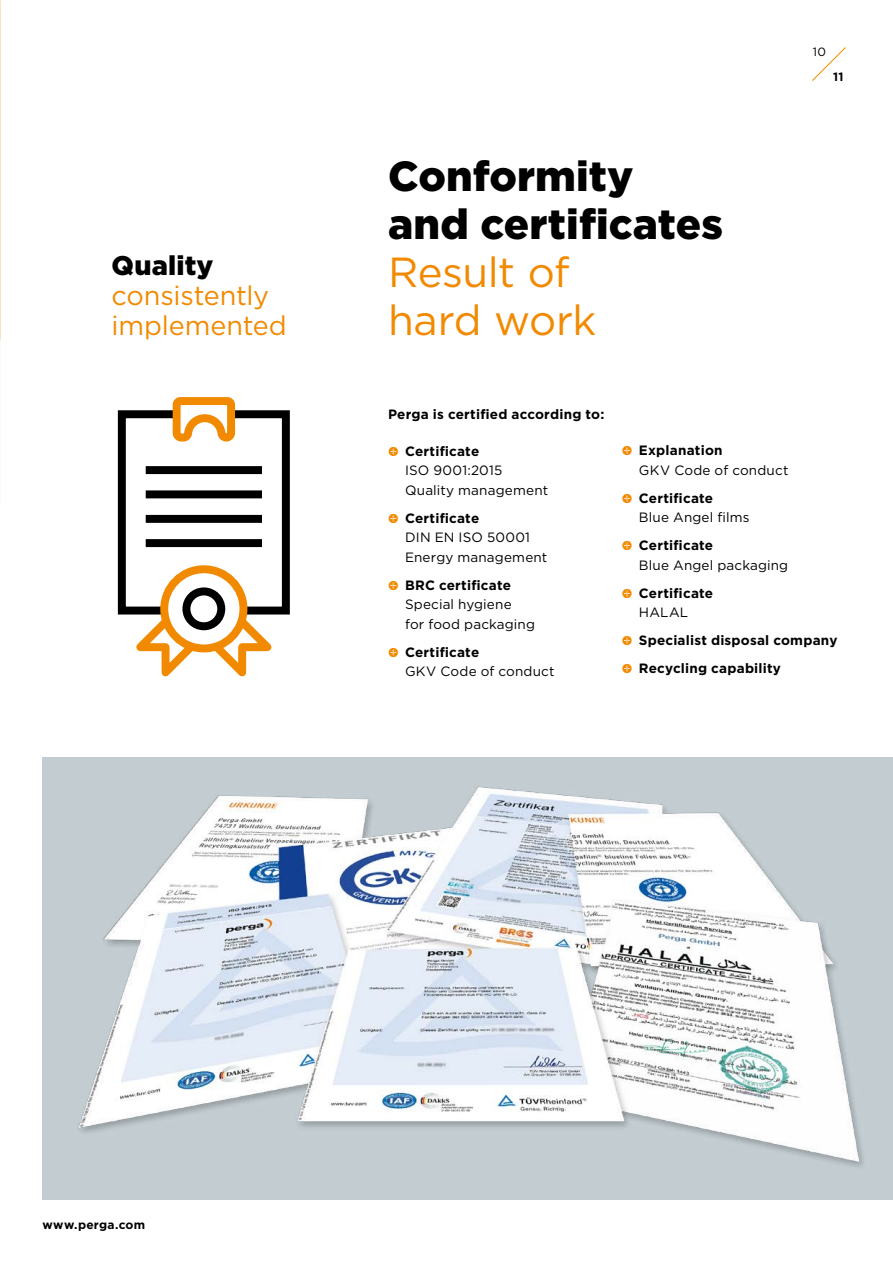
<style>
.page{position:relative;width:893px;height:1263px;background:#fff}
.page>*{position:absolute;margin:0;border:0;box-sizing:border-box;transform-origin:0 0}
.t1{font:900 42px/48px "Gotham";letter-spacing:.005em;color:#000}
.t2{font:42px/48px "Gotham";letter-spacing:-.015em;color:#f18a00}
.t3{font:27px/30px "Gotham";letter-spacing:-.005em;color:#f18a00}
.t4{font:900 27px "Gotham";letter-spacing:.005em;color:#000}
.t5{font:13.5px/19.5px "Gotham";letter-spacing:.015em;color:#000}
.t6{font:700 13.5px/19.5px "Gotham";letter-spacing:.015em;color:#000;text-align:center}
.t7{font:700 12px "Gotham";letter-spacing:.02em;color:#000}
.t8{font:12px "Gotham";color:#000}
.s1{font-family:"Klavika";color:#f18a00}
.s2{font-weight:700}
.s3{font-family:"Klavika";font-weight:400;color:#f18a00}
.s4{font-weight:400}
</style>
<div class="page">
<img style="left:0;top:0;width:1px;height:340px">
<img style="left:43px;top:757px;width:850px;height:442px">
<svg style="left:812px;top:47px;width:34px;height:34px"></svg>
<svg style="left:117px;top:397px;width:173px;height:280px"></svg>
<div style="left:146px;top:466px;width:116px;height:8px;background:#000"></div>
<div style="left:146px;top:490px;width:116px;height:8px;background:#000"></div>
<div style="left:146px;top:515px;width:116px;height:8px;background:#000"></div>
<div style="left:146px;top:539px;width:116px;height:8px;background:#000"></div>
<h2 class="t4" style="left:112px;top:246px;width:103px">Quality</h2>
<h2 class="t3" style="left:112px;top:279px;width:177px">consistently implemented</h2>
<h1 class="t1" style="left:388px;top:152px;width:336px">Conformity and certificates</h1>
<h1 class="t2" style="left:388px;top:247px;width:210px">Result of hard work</h1>
<p class="t8" style="left:813px;top:44px;width:15px">10</p>
<p class="t7" style="left:833px;top:69px;width:12px">11</p>
<p class="t6" style="left:388px;top:404px;width:218px">Perga is certified according to:</p>
<p class="t5" style="left:405px;top:441px;width:145px;text-indent:-17px"><span class="s1">˧</span> <span class="s2">Certificate<br></span>ISO 9001:2015<br>Quality management</p>
<p class="t5" style="left:405px;top:508px;width:144px;text-indent:-17px"><span class="s1">˧</span> <span class="s2">Certificate<br></span>DIN EN ISO 50001<br>Energy management</p>
<p class="t5" style="left:405px;top:575px;width:132px;text-indent:-17px"><span class="s1">˧</span> <span class="s2">BRC certificate<br></span>Special hygiene<br>for food packaging</p>
<p class="t5" style="left:405px;top:642px;width:151px;text-indent:-17px"><span class="s1">˧</span> <span class="s2">Certificate<br></span>GKV Code of conduct</p>
<p class="t5" style="left:639px;top:440px;width:151px;text-indent:-17px"><span class="s1">˧</span> <span class="s2">Explanation<br></span>GKV Code of conduct</p>
<p class="t5" style="left:639px;top:488px;width:112px;text-indent:-17px"><span class="s1">˧</span> <span class="s2">Certificate<br></span>Blue Angel films</p>
<p class="t5" style="left:639px;top:535px;width:151px;text-indent:-17px"><span class="s1">˧</span> <span class="s2">Certificate<br></span>Blue Angel packaging</p>
<p class="t6" style="left:622px;top:583px;width:93px"><span class="s3">˧</span> Certificate<br><span class="s4">HALAL</span></p>
<p class="t6" style="left:622px;top:626px;width:217px;line-height:28px;text-align:left"><span class="s3">˧</span> Specialist disposal company <span class="s3">˧</span> Recycling capability</p>
<p class="t7" style="left:43px;top:1217px;width:104px">www.perga.com</p>
</div>
